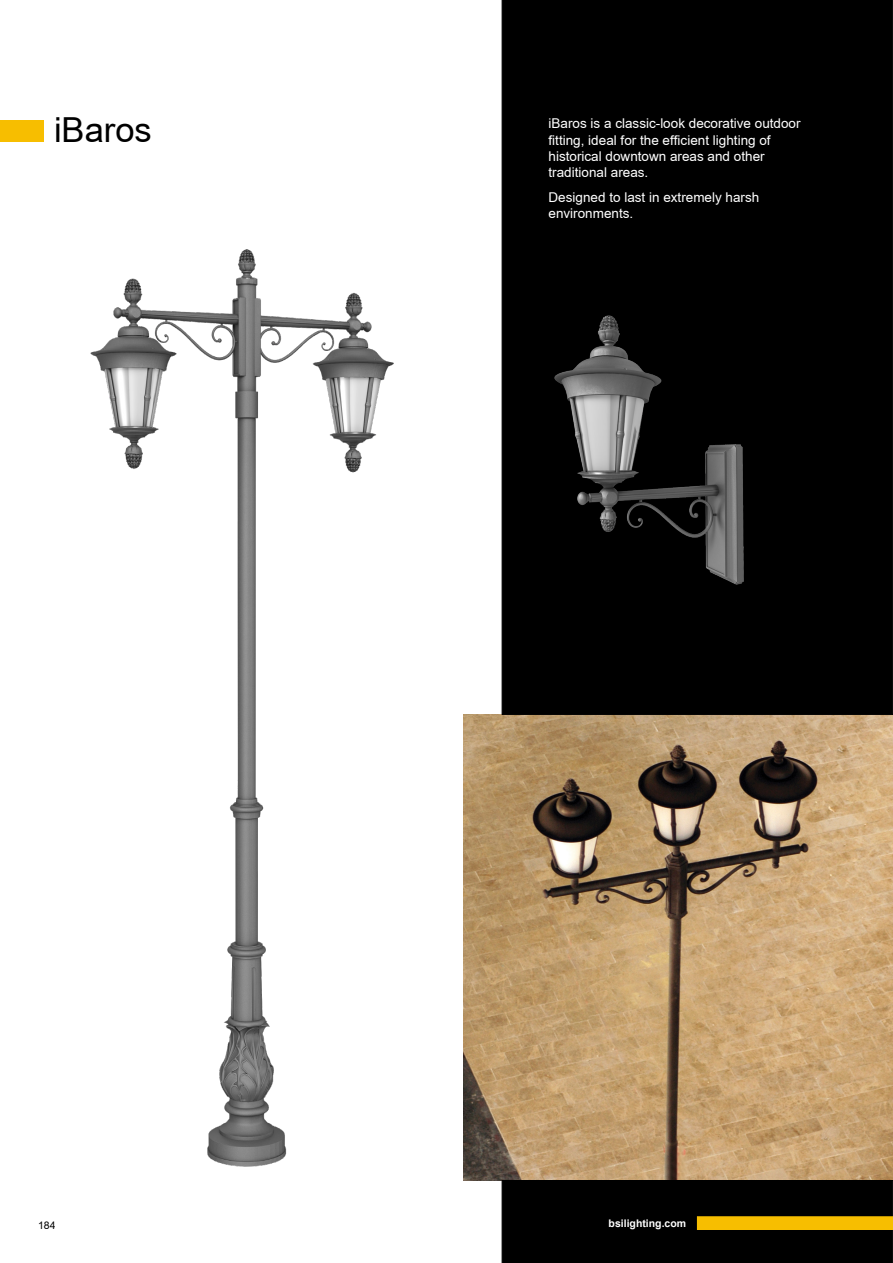
<style>
.page{position:relative;width:893px;height:1263px;background:#fff}
.page>*{position:absolute;margin:0;border:0;box-sizing:border-box;transform-origin:0 0}
.t1{font:34.5px "Arial";color:#000}
.t2{font:13.5px/16.2px "Arial";color:#fff}
.t3{font:700 10.5px "Arial";color:#fff}
.t4{font:10.5px "Arial";color:#000}
</style>
<div class="page">
<div style="left:0;top:120px;width:43px;height:21px;background:#f7be00"></div>
<img style="left:463px;top:714px;width:38px;height:466px">
<svg style="left:501px;top:0;width:392px;height:1263px;background:#4d3f2e"></svg>
<img style="left:90px;top:249px;width:304px;height:918px">
<img style="left:549px;top:311px;width:202px;height:284px">
<svg style="left:697px;top:1216px;width:196px;height:14px;background:#f2ba00"></svg>
<h1 class="t1" style="left:54px;top:111px;width:99px">iBaros</h1>
<p class="t2" style="left:549px;top:116px;width:254px">iBaros is a classic-look decorative outdoor fitting, ideal for the efficient lighting of historical downtown areas and other traditional areas.</p>
<p class="t2" style="left:549px;top:189px;width:212px">Designed to last in extremely harsh environments.</p>
<p class="t4" style="left:38px;top:1219px;width:19px">184</p>
<p class="t3" style="left:609px;top:1218px;width:79px">bsilighting.com</p>
</div>
